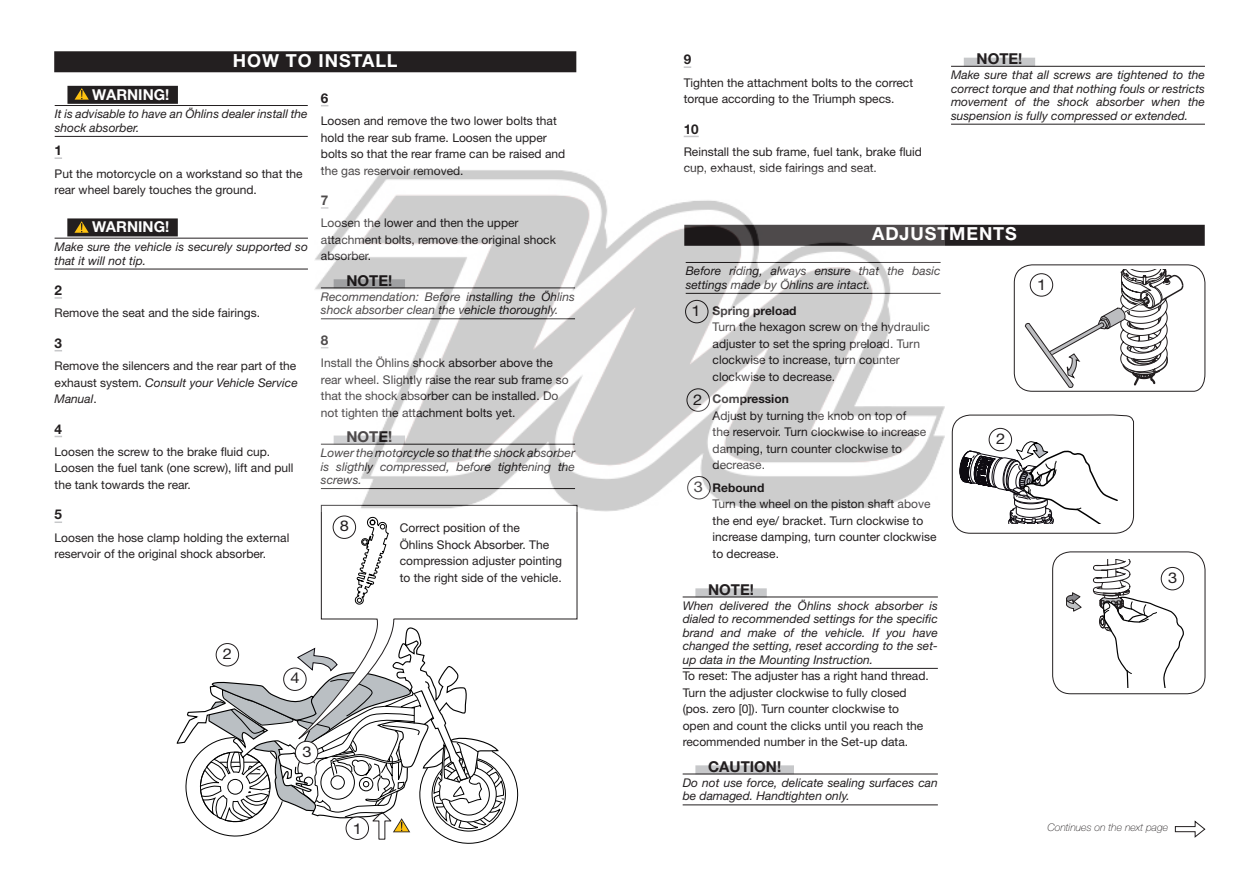
<style>
.page{position:relative;width:1259px;height:893px;background:#fff}
.page>*{position:absolute;margin:0;border:0;box-sizing:border-box;transform-origin:0 0}
.C_Rubrik_Kapitel{font:700 18px "Helvetica Neue";letter-spacing:.05em;color:#fff}
.Rubrik__NOTE{font:700 15px "Helvetica Neue";color:#231f20}
.Rubrik__WARNING{font:700 15px "Helvetica Neue";color:#fff}
.Bildsiffror{font:14.85px "Helvetica Neue";color:#231f20;scale:1.11 1}
.D_Rubrik_Stycke{font:700 13.5px "Helvetica Neue";color:#231f20}
.Brödtext{font:12px/16.5px "Helvetica Neue";color:#231f20}
.Kursiv_text_Inramad{font:italic 12px/13.5px "Helvetica Neue";color:#231f20}
.Brödtext-2{font:700 12px "Helvetica Neue";color:#231f20}
.Brödtext-3{font:italic 100 10.5px "Helvetica Neue";color:#231f20}
.s1{font-style:italic}
</style>
<div class="page">
<div style="left:54px;top:51px;width:522px;height:21px;background:#231f20"></div>
<svg style="left:55px;top:157px;width:7px;height:2px"></svg>
<div style="left:67px;top:218px;width:111px;height:18px;background:#231f20"></div>
<hr style="left:55px;top:238px;width:253px;height:1px;background:#231f20">
<hr style="left:55px;top:269px;width:253px;height:1px;background:#231f20">
<svg style="left:55px;top:297px;width:7px;height:2px"></svg>
<svg style="left:55px;top:521px;width:7px;height:2px"></svg>
<svg style="left:74px;top:221px;width:15px;height:12px"></svg>
<div style="left:67px;top:86px;width:111px;height:18px;background:#231f20"></div>
<hr style="left:55px;top:105px;width:253px;height:1px;background:#231f20">
<hr style="left:55px;top:136px;width:253px;height:1px;background:#231f20">
<svg style="left:74px;top:88px;width:15px;height:12px"></svg>
<div style="left:963px;top:58px;width:72px;height:9px;background:#c7c8ca"></div>
<hr style="left:951px;top:66px;width:254px;height:1px;background:#231f20">
<hr style="left:951px;top:124px;width:254px;height:1px;background:#231f20">
<svg style="left:177px;top:643px;width:341px;height:201px"></svg>
<div style="left:216px;top:643px;width:23px;height:23px;background:#fff;border-radius:50%"></div>
<div style="left:216px;top:643px;width:23px;height:23px;border:1px solid #231f20;border-radius:50%"></div>
<div style="left:295px;top:741px;width:23px;height:23px;background:#fff;border-radius:50%"></div>
<div style="left:295px;top:741px;width:23px;height:23px;border:1px solid #231f20;border-radius:50%"></div>
<svg style="left:298px;top:511px;width:280px;height:229px"></svg>
<svg style="left:355px;top:517px;width:34px;height:87px"></svg>
<div style="left:333px;top:516px;width:22px;height:22px;background:#fff;border-radius:50%"></div>
<div style="left:333px;top:516px;width:23px;height:23px;border:1px solid #231f20;border-radius:50%"></div>
<svg style="left:684px;top:66px;width:7px;height:2px"></svg>
<svg style="left:684px;top:136px;width:15px;height:1px"></svg>
<div style="left:284px;top:668px;width:22px;height:22px;background:#fff;border-radius:50%"></div>
<div style="left:283px;top:668px;width:23px;height:23px;border:1px solid #231f20;border-radius:50%"></div>
<div style="left:684px;top:225px;width:520px;height:21px;background:#231f20"></div>
<div style="left:695px;top:588px;width:72px;height:9px;background:#c7c8ca"></div>
<hr style="left:682px;top:597px;width:256px;height:1px;background:#231f20">
<hr style="left:682px;top:668px;width:256px;height:1px;background:#231f20">
<div style="left:695px;top:765px;width:99px;height:9px;background:#c7c8ca"></div>
<hr style="left:682px;top:774px;width:256px;height:1px;background:#231f20">
<hr style="left:682px;top:805px;width:256px;height:1px;background:#231f20">
<svg style="left:951px;top:414px;width:183px;height:120px"></svg>
<div style="left:989px;top:428px;width:22px;height:23px;background:#fff;border-radius:50%"></div>
<div style="left:988px;top:428px;width:24px;height:23px;border:1px solid #231f20;border-radius:50%"></div>
<svg style="left:1013px;top:264px;width:192px;height:128px"></svg>
<div style="left:1052px;top:551px;width:153px;height:143px;border:1px solid #231f20;border-radius:18px"></div>
<svg style="left:1092px;top:560px;width:92px;height:127px"></svg>
<svg style="left:1066px;top:592px;width:15px;height:19px"></svg>
<svg style="left:1174px;top:820px;width:32px;height:18px"></svg>
<img style="left:315px;top:170px;width:629px;height:341px">
<p class="C_Rubrik_Kapitel" style="left:233px;top:49px;width:16px">how</p>
<p class="C_Rubrik_Kapitel" style="left:286px;top:49px;width:45px">to install</p>
<p class="Rubrik__WARNING" style="left:92px;top:85px;width:79px">WARNING!</p>
<p class="Kursiv_text_Inramad" style="left:55px;top:107px;width:254px">It is advisable to have an Öhlins dealer install the shock absorber.</p>
<p class="D_Rubrik_Stycke" style="left:55px;top:142px;width:9px">1</p>
<p class="Brödtext" style="left:55px;top:165px;width:250px">Put the motorcycle on a workstand so that the rear wheel barely touches the ground.</p>
<p class="Rubrik__WARNING" style="left:92px;top:218px;width:12px">warning</p>
<p class="Rubrik__WARNING" style="left:165px;top:218px;width:6px">!</p>
<p class="Kursiv_text_Inramad" style="left:55px;top:240px;width:255px">Make sure the vehicle is securely supported so that it will not tip.</p>
<p class="D_Rubrik_Stycke" style="left:55px;top:282px;width:9px">2</p>
<p class="Brödtext" style="left:55px;top:305px;width:207px">Remove the seat and the side fairings.</p>
<p class="D_Rubrik_Stycke" style="left:55px;top:335px;width:9px">3</p>
<p class="Brödtext" style="left:55px;top:357px;width:245px">Remove the silencers and the rear part of the exhaust system. <span class="s1">Consult your Vehicle Service<br>Manual</span>.</p>
<p class="D_Rubrik_Stycke" style="left:55px;top:420px;width:9px">4</p>
<p class="Brödtext" style="left:55px;top:443px;width:240px">Loosen the screw to the brake fluid cup.<br>Loosen the fuel tank (one screw), lift and pull the tank towards the rear.</p>
<p class="D_Rubrik_Stycke" style="left:55px;top:506px;width:9px">5</p>
<p class="Brödtext" style="left:55px;top:529px;width:236px">Loosen the hose clamp holding the external reservoir of the original shock absorber.</p>
<p class="D_Rubrik_Stycke" style="left:321px;top:90px;width:9px">6</p>
<p class="Brödtext" style="left:321px;top:112px;width:246px">Loosen and remove the two lower bolts that hold the rear sub frame. Loosen the upper bolts so that the rear frame can be raised and the gas reservoir removed.</p>
<p class="D_Rubrik_Stycke" style="left:321px;top:192px;width:9px">7</p>
<p class="Brödtext" style="left:321px;top:215px;width:236px">Loosen the lower and then the upper attachment bolts, remove the original shock absorber.</p>
<p class="Rubrik__NOTE" style="left:346px;top:271px;width:47px">NOTE!</p>
<p class="Kursiv_text_Inramad" style="left:321px;top:290px;width:256px">Recommendation: Before installing the Öhlins shock absorber clean the vehicle thoroughly.</p>
<p class="D_Rubrik_Stycke" style="left:321px;top:332px;width:9px">8</p>
<p class="Brödtext" style="left:321px;top:354px;width:249px">Install the Öhlins shock absorber above the rear wheel. Slightly raise the rear sub frame so that the shock absorber can be installed. Do not tighten the attachment bolts yet.</p>
<p class="Rubrik__NOTE" style="left:346px;top:427px;width:47px">NOTE!</p>
<p class="Kursiv_text_Inramad" style="left:321px;top:446px;width:256px;text-align:justify">Lower the motorcycle so that the shock absorber is sligthly compressed, before tightening the screws.</p>
<p class="Bildsiffror" style="left:340px;top:517px;width:10px">8</p>
<p class="Brödtext" style="left:400px;top:520px;width:164px">Correct position of the<br>Öhlins Shock Absorber. The compression adjuster pointing to the right side of the vehicle.</p>
<p class="Bildsiffror" style="left:223px;top:645px;width:10px">2</p>
<p class="Bildsiffror" style="left:290px;top:669px;width:10px">4</p>
<p class="Bildsiffror" style="left:302px;top:743px;width:10px">3</p>
<p class="Bildsiffror" style="left:353px;top:819px;width:10px">1</p>
<p class="D_Rubrik_Stycke" style="left:684px;top:51px;width:9px">9</p>
<p class="Brödtext" style="left:684px;top:74px;width:231px">Tighten the attachment bolts to the correct torque according to the Triumph specs.</p>
<p class="D_Rubrik_Stycke" style="left:684px;top:120px;width:17px">10</p>
<p class="Brödtext" style="left:684px;top:143px;width:240px">Reinstall the sub frame, fuel tank, brake fluid cup, exhaust, side fairings and seat.</p>
<p class="Rubrik__NOTE" style="left:976px;top:50px;width:47px">NOTE!</p>
<p class="Kursiv_text_Inramad" style="left:951px;top:68px;width:255px;text-align:justify">Make sure that all screws are tightened to the correct torque and that nothing fouls or restricts movement of the shock absorber when the suspension is fully compressed or extended.</p>
<p class="C_Rubrik_Kapitel" style="left:872px;top:223px;width:67px">Adjustments</p>
<p class="Kursiv_text_Inramad" style="left:685px;top:264px;width:256px">Before riding, always ensure that the basic settings made by Öhlins are intact.</p>
<p class="Bildsiffror" style="left:691px;top:302px;width:10px">1</p>
<p class="Brödtext-2" style="left:712px;top:303px;width:85px">Spring preload</p>
<p class="Brödtext" style="left:712px;top:319px;width:219px">Turn the hexagon screw on the hydraulic adjuster to set the spring preload. Turn clockwise to increase, turn counter clockwise to decrease.</p>
<p class="Brödtext-2" style="left:712px;top:392px;width:78px">Compression</p>
<p class="Brödtext" style="left:712px;top:407px;width:215px">Adjust by turning the knob on top of<br>the reservoir. Turn clockwise to increase damping, turn counter clockwise to decrease.</p>
<p class="Brödtext-2" style="left:712px;top:480px;width:53px">Rebound</p>
<p class="Brödtext" style="left:712px;top:496px;width:225px">Turn the wheel on the piston shaft above the end eye/ bracket. Turn clockwise to increase damping, turn counter clockwise to decrease.</p>
<p class="Bildsiffror" style="left:693px;top:390px;width:10px">2</p>
<p class="Bildsiffror" style="left:693px;top:478px;width:10px">3</p>
<p class="Rubrik__NOTE" style="left:708px;top:580px;width:47px">NOTE!</p>
<p class="Kursiv_text_Inramad" style="left:682px;top:599px;width:257px;text-align:justify">When delivered the Öhlins shock absorber is dialed to recommended settings for the specific brand and make of the vehicle. If you have changed the setting, reset according to the set&shy;up data in the Mounting Instruction.</p>
<p class="Brödtext" style="left:682px;top:668px;width:248px">To reset: The adjuster has a right hand thread.<br>Turn the adjuster clockwise to fully closed (pos. zero [0]). Turn counter clockwise to open and count the clicks until you reach the recommended number in the Set-up data.</p>
<p class="Rubrik__NOTE" style="left:708px;top:757px;width:75px">CAUTION!</p>
<p class="Kursiv_text_Inramad" style="left:682px;top:776px;width:257px">Do not use force, delicate sealing surfaces can be damaged. Handtighten only.</p>
<p class="Bildsiffror" style="left:996px;top:430px;width:10px">2</p>
<p class="Bildsiffror" style="left:1037px;top:276px;width:10px">1</p>
<p class="Bildsiffror" style="left:1168px;top:569px;width:10px">3</p>
<p class="Brödtext-3" style="left:1047px;top:821px;width:122px">Continues on the next page</p>
</div>
